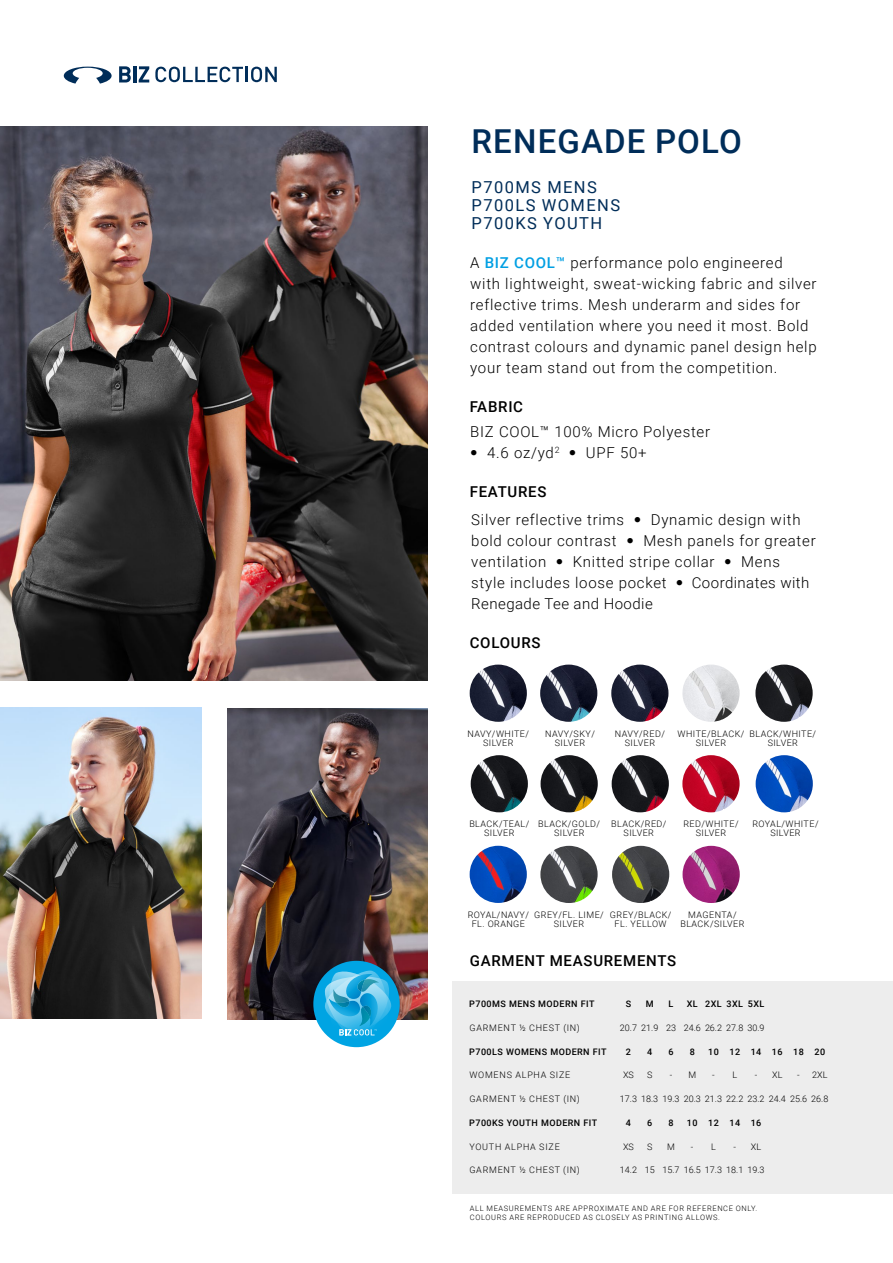
<style>
.page{position:relative;width:893px;height:1263px;background:#fff}
.page>*{position:absolute;margin:0;border:0;box-sizing:border-box;transform-origin:0 0}
.t1{font:500 33px "Roboto";letter-spacing:.035em;color:#002d59}
.t2{font:16.5px/18px "Roboto";letter-spacing:.085em;color:#002d59}
.t3{font:300 15px/21px "Roboto";letter-spacing:.05em;color:#000}
.t4{font:500 15px "Roboto";letter-spacing:.05em;color:#000}
.t5{font:300 9px/9px "Roboto";letter-spacing:.05em;color:#000;text-align:center}
.t6{font:500 9px "Roboto";letter-spacing:.05em;color:#000}
.t7{font:300 9px "Roboto";color:#000}
.t8{font:300 9px "Roboto";letter-spacing:.085em;color:#000}
.t9{font:300 7.5px/9px "Roboto";letter-spacing:.085em;color:#000}
.s1{font-weight:500;color:#009fe3}
.s2{font-family:"Helvetica Neue LT Std";font-weight:100;font-stretch:condensed}
</style>
<div class="page">
<div style="left:452px;top:981px;width:441px;height:212px;background:#ededed"></div>
<img style="left:0;top:126px;width:428px;height:554px">
<svg style="left:64px;top:67px;width:48px;height:17px"></svg>
<svg style="left:119px;top:66px;width:12px;height:16px"></svg>
<hr style="left:133px;top:66px;width:3px;height:16px;background:#002d59">
<svg style="left:139px;top:66px;width:10px;height:16px"></svg>
<svg style="left:155px;top:67px;width:122px;height:15px"></svg>
<img style="left:0;top:707px;width:202px;height:311px">
<img style="left:227px;top:708px;width:201px;height:311px">
<div style="left:313px;top:961px;width:87px;height:86px;background:#00a4e3;border-radius:50%"></div>
<svg style="left:323px;top:966px;width:72px;height:74px"></svg>
<img style="left:332px;top:989px;width:17px;height:14px">
<img style="left:336px;top:1001px;width:14px;height:6px">
<img style="left:611px;top:665px;width:57px;height:57px;border-radius:29px">
<img style="left:540px;top:665px;width:57px;height:57px">
<img style="left:756px;top:755px;width:57px;height:57px">
<img style="left:541px;top:755px;width:57px;height:57px">
<img style="left:682px;top:665px;width:58px;height:57px">
<img style="left:470px;top:846px;width:57px;height:57px;border-radius:29px">
<img style="left:471px;top:755px;width:57px;height:57px;border-radius:29px">
<img style="left:612px;top:755px;width:57px;height:57px">
<img style="left:540px;top:846px;width:58px;height:57px">
<img style="left:683px;top:846px;width:57px;height:57px">
<img style="left:470px;top:665px;width:57px;height:57px">
<img style="left:682px;top:755px;width:58px;height:57px">
<img style="left:755px;top:665px;width:58px;height:57px">
<img style="left:612px;top:846px;width:57px;height:57px">
<h1 class="t1" style="left:471px;top:118px;width:272px">RENEGADE POLO</h1>
<p class="t2" style="left:472px;top:177px;width:150px">P700MS MENS<br>P700LS WOMENS<br>P700KS YOUTH</p>
<p class="t3" style="left:470px;top:252px;width:348px">A <span class="s1">BIZ COOL™</span> performance polo engineered<br>with lightweight, sweat-wicking fabric and silver reflective trims. Mesh underarm and sides for added ventilation where you need it most. Bold contrast colours and dynamic panel design help your team stand out from the competition.</p>
<p class="t4" style="left:470px;top:396px;width:55px">FABRIC</p>
<p class="t3" style="left:470px;top:421px;width:241px">BIZ COOL™ 100% Micro Polyester</p>
<p class="t3" style="left:470px;top:442px;width:178px"><span class="s2">•</span> 4.6 oz/yd<sup>2</sup> <span class="s2">•</span> UPF 50+</p>
<p class="t4" style="left:470px;top:481px;width:78px">FEATURES</p>
<p class="t3" style="left:471px;top:509px;width:346px">Silver reflective trims <span class="s2">•</span> Dynamic design with bold colour contrast <span class="s2">•</span> Mesh panels for greater ventilation <span class="s2">•</span> Knitted stripe collar <span class="s2">•</span> Mens style includes loose pocket <span class="s2">•</span> Coordinates with Renegade Tee and Hoodie</p>
<p class="t4" style="left:470px;top:632px;width:72px">COLOURS</p>
<p class="t5" style="left:467px;top:728px;width:63px">NAVY/WHITE/<br>SILVER</p>
<p class="t5" style="left:545px;top:728px;width:51px">NAVY/SKY/<br>SILVER</p>
<p class="t5" style="left:615px;top:728px;width:52px">NAVY/RED/<br>SILVER</p>
<p class="t5" style="left:678px;top:728px;width:68px">WHITE/BLACK/<br>SILVER</p>
<p class="t5" style="left:749px;top:728px;width:68px">BLACK/WHITE/<br>SILVER</p>
<p class="t5" style="left:469px;top:819px;width:61px">BLACK/TEAL/<br>SILVER</p>
<p class="t5" style="left:611px;top:819px;width:57px">BLACK/RED/<br>SILVER</p>
<p class="t5" style="left:538px;top:819px;width:63px">BLACK/GOLD/<br>SILVER</p>
<p class="t5" style="left:683px;top:819px;width:57px">RED/WHITE/<br>SILVER</p>
<p class="t5" style="left:752px;top:819px;width:68px">ROYAL/WHITE/<br>SILVER</p>
<p class="t5" style="left:468px;top:910px;width:63px">ROYAL/NAVY/<br>FL. ORANGE</p>
<p class="t5" style="left:534px;top:910px;width:71px">GREY/FL. LIME/<br>SILVER</p>
<p class="t5" style="left:680px;top:910px;width:66px">MAGENTA/<br>BLACK/SILVER</p>
<p class="t5" style="left:610px;top:910px;width:63px">GREY/BLACK/<br>FL. YELLOW</p>
<p class="t4" style="left:470px;top:950px;width:208px">GARMENT MEASUREMENTS</p>
<p class="t6" style="left:469px;top:997px;width:127px">P700MS MENS MODERN FIT</p>
<p class="t6" style="left:626px;top:997px;width:7px">S</p>
<p class="t6" style="left:646px;top:997px;width:9px">M</p>
<p class="t6" style="left:669px;top:997px;width:6px">L</p>
<p class="t6" style="left:687px;top:997px;width:79px">XL 2XL 3XL 5XL</p>
<p class="t8" style="left:469px;top:1021px;width:112px">GARMENT ½ CHEST (IN)</p>
<p class="t7" style="left:620px;top:1021px;width:146px">20.7 21.9 23 24.6 26.2 27.8 30.9</p>
<p class="t6" style="left:469px;top:1045px;width:139px">P700LS WOMENS MODERN FIT</p>
<p class="t6" style="left:626px;top:1045px;width:7px">2</p>
<p class="t6" style="left:647px;top:1045px;width:7px">4</p>
<p class="t6" style="left:668px;top:1045px;width:7px">6</p>
<p class="t6" style="left:690px;top:1045px;width:7px">8</p>
<p class="t6" style="left:708px;top:1045px;width:118px">10 12 14 16 18 20</p>
<p class="t8" style="left:469px;top:1069px;width:102px">WOMENS ALPHA SIZE</p>
<p class="t5" style="left:623px;top:1070px;width:12px">XS</p>
<p class="t5" style="left:647px;top:1070px;width:7px">S</p>
<p class="t5" style="left:670px;top:1070px;width:28px">- M</p>
<p class="t5" style="left:712px;top:1070px;width:26px">- L</p>
<p class="t5" style="left:755px;top:1070px;width:29px">- XL</p>
<p class="t5" style="left:797px;top:1070px;width:32px">- 2XL</p>
<p class="t8" style="left:469px;top:1092px;width:112px">GARMENT ½ CHEST (IN)</p>
<p class="t7" style="left:620px;top:1092px;width:210px">17.3 18.3 19.3 20.3 21.3 22.2 23.2 24.4 25.6 26.8</p>
<p class="t6" style="left:469px;top:1116px;width:129px">P700KS YOUTH MODERN FIT</p>
<p class="t6" style="left:626px;top:1116px;width:7px">4</p>
<p class="t6" style="left:647px;top:1116px;width:7px">6</p>
<p class="t6" style="left:668px;top:1116px;width:7px">8</p>
<p class="t6" style="left:687px;top:1116px;width:76px">10 12 14 16</p>
<p class="t8" style="left:469px;top:1140px;width:92px">YOUTH ALPHA SIZE</p>
<p class="t5" style="left:623px;top:1141px;width:12px">XS</p>
<p class="t5" style="left:647px;top:1141px;width:7px">S</p>
<p class="t5" style="left:667px;top:1141px;width:9px">M</p>
<p class="t5" style="left:691px;top:1141px;width:26px">- L</p>
<p class="t5" style="left:733px;top:1141px;width:29px">- XL</p>
<p class="t8" style="left:469px;top:1164px;width:112px">GARMENT ½ CHEST (IN)</p>
<p class="t7" style="left:620px;top:1164px;width:146px">14.2 15 15.7 16.5 17.3 18.1 19.3</p>
<p class="t9" style="left:470px;top:1204px;width:289px">ALL MEASUREMENTS ARE APPROXIMATE AND ARE FOR REFERENCE ONLY.<br>COLOURS ARE REPRODUCED AS CLOSELY AS PRINTING ALLOWS.</p>
</div>
